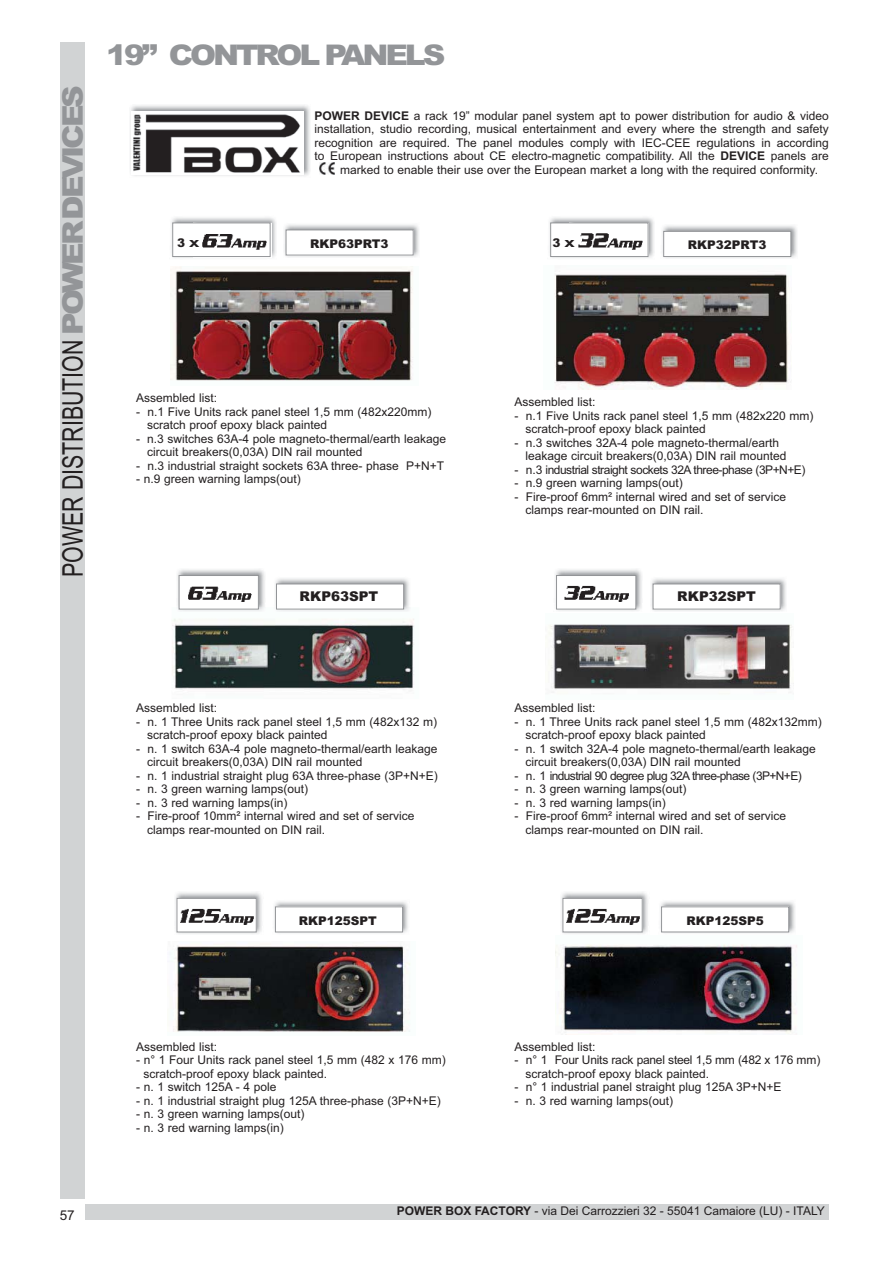
<style>
.page{position:relative;width:893px;height:1263px;background:#fff}
.page>*{position:absolute;margin:0;border:0;box-sizing:border-box;transform-origin:0 0}
.t1{font:28.5px "Arial";color:#231f20;scale:.75 1}
.t2{font:900 28.5px "Arial";letter-spacing:-.1em;color:#939598;scale:1.1 1}
.t3{font:900 13.5px "Arial";color:#231f20}
.t4{font:13.5px "Arial";color:#231f20}
.t5{font:12px/13.5px "Arial";color:#231f20}
.t6{font:12px "Arial";letter-spacing:-.04em;color:#231f20}
.t7{font:12px "Arial";letter-spacing:-.05em;color:#231f20}
.t8{font:900 12px "Arial";color:#231f20}
.s1{font-weight:900;color:#939598}
.s2{font-weight:700}
.s3{font-weight:700;font-size:13.5px}
</style>
<div class="page">
<div style="left:60px;top:42px;width:25px;height:1157px;background:#d1d3d4"></div>
<div style="left:85px;top:1204px;width:744px;height:16px;background:#d1d3d4"></div>
<img style="left:662px;top:225px;width:135px;height:33px">
<div style="left:664px;top:231px;width:127px;height:26px;background:#fff"></div>
<div style="left:663px;top:231px;width:128px;height:26px;border:1px solid #939598"></div>
<img style="left:554px;top:274px;width:236px;height:115px">
<img style="left:173px;top:945px;width:237px;height:87px">
<img style="left:172px;top:619px;width:242px;height:71px">
<img style="left:549px;top:624px;width:243px;height:69px">
<img style="left:555px;top:944px;width:242px;height:90px">
<img style="left:320px;top:163px;width:14px;height:12px">
<img style="left:171px;top:266px;width:242px;height:115px">
<img style="left:549px;top:217px;width:105px;height:41px">
<div style="left:551px;top:223px;width:97px;height:34px;background:#fff"></div>
<img style="left:578px;top:233px;width:65px;height:17px">
<div style="left:550px;top:223px;width:98px;height:34px;border:1px solid #939598"></div>
<img style="left:171px;top:217px;width:105px;height:41px">
<div style="left:173px;top:223px;width:97px;height:34px;background:#fff"></div>
<img style="left:202px;top:223px;width:69px;height:34px">
<div style="left:173px;top:223px;width:97px;height:34px;border:1px solid #939598"></div>
<img style="left:177px;top:569px;width:88px;height:42px">
<img style="left:181px;top:577px;width:76px;height:30px">
<div style="left:179px;top:575px;width:80px;height:34px;border:1px solid #939598"></div>
<img style="left:555px;top:569px;width:87px;height:42px">
<img style="left:558px;top:577px;width:76px;height:30px">
<div style="left:556px;top:575px;width:80px;height:34px;border:1px solid #939598"></div>
<img style="left:175px;top:892px;width:87px;height:42px">
<img style="left:179px;top:900px;width:75px;height:30px">
<div style="left:177px;top:898px;width:79px;height:34px;border:1px solid #939598"></div>
<img style="left:561px;top:892px;width:87px;height:42px">
<img style="left:565px;top:900px;width:75px;height:30px">
<div style="left:563px;top:898px;width:79px;height:34px;border:1px solid #939598"></div>
<img style="left:130px;top:105px;width:180px;height:71px">
<img style="left:132px;top:111px;width:172px;height:64px">
<img style="left:651px;top:578px;width:135px;height:33px">
<div style="left:653px;top:584px;width:127px;height:25px;background:#fff"></div>
<div style="left:653px;top:584px;width:127px;height:25px;border:1px solid #939598"></div>
<img style="left:275px;top:578px;width:135px;height:34px">
<div style="left:276px;top:584px;width:128px;height:25px;background:#fff"></div>
<div style="left:276px;top:584px;width:128px;height:25px;border:1px solid #939598"></div>
<img style="left:660px;top:901px;width:135px;height:32px">
<div style="left:661px;top:907px;width:128px;height:25px;background:#fff"></div>
<div style="left:661px;top:907px;width:128px;height:25px;border:1px solid #939598"></div>
<img style="left:274px;top:901px;width:134px;height:32px">
<div style="left:275px;top:907px;width:128px;height:25px;background:#fff"></div>
<div style="left:275px;top:907px;width:128px;height:25px;border:1px solid #939598"></div>
<img style="left:284px;top:224px;width:135px;height:33px">
<div style="left:286px;top:230px;width:127px;height:25px;background:#fff"></div>
<h1 class="t1" style="left:62px;top:577px;width:657px;rotate:-90deg">POWER DISTRIBUTION <span class="s1">POWER DEVICES</span></h1>
<h1 class="t2" style="left:106px;top:45px;width:310px">19” CONTROL PANELS</h1>
<p class="t5" style="left:315px;top:110px;width:516px"><span class="s2">POWER DEVICE</span> a rack 19” modular panel system apt to power distribution for audio &amp; video</p>
<p class="t5" style="left:315px;top:124px;width:516px">installation, studio recording, musical entertainment and every where the strength and safety</p>
<p class="t5" style="left:315px;top:137px;width:516px">recognition are required. The panel modules comply with IEC-CEE regulations in according</p>
<p class="t5" style="left:315px;top:151px;width:516px">to European instructions about CE electro-magnetic compatibility. All the <span class="s2">DEVICE</span> panels are</p>
<p class="t5" style="left:340px;top:164px;width:479px">marked to enable their use over the European market a long with the required conformity.</p>
<p class="t8" style="left:177px;top:238px;width:24px">3 <span class="s3">x</span></p>
<p class="t8" style="left:310px;top:239px;width:80px">RKP63PRT3</p>
<p class="t8" style="left:553px;top:238px;width:24px">3 <span class="s3">x</span></p>
<p class="t8" style="left:688px;top:241px;width:80px">RKP32PRT3</p>
<p class="t5" style="left:136px;top:392px;width:82px">Assembled list:</p>
<p class="t5" style="left:147px;top:406px;width:286px;text-indent:-11px">- n.1 Five Units rack panel steel 1,5 mm (482x220mm) scratch proof epoxy black painted</p>
<p class="t5" style="left:147px;top:433px;width:301px;text-indent:-11px">- n.3 switches 63A-4 pole magneto-thermal/earth leakage circuit breakers(0,03A) DIN rail mounted</p>
<p class="t5" style="left:136px;top:460px;width:310px">- n.3 industrial straight sockets 63A three- phase P+N+T</p>
<p class="t5" style="left:136px;top:473px;width:166px">- n.9 green warning lamps(out)</p>
<p class="t5" style="left:514px;top:397px;width:82px">Assembled list:</p>
<p class="t5" style="left:525px;top:410px;width:289px;text-indent:-11px">- n.1 Five Units rack panel steel 1,5 mm (482x220 mm) scratch-proof epoxy black painted</p>
<p class="t5" style="left:525px;top:437px;width:262px;text-indent:-11px">- n.3 switches 32A-4 pole magneto-thermal/earth leakage circuit breakers(0,03A) DIN rail mounted</p>
<p class="t6" style="left:514px;top:465px;width:293px">- n.3 industrial straight sockets 32A three-phase (3P+N+E)</p>
<p class="t5" style="left:514px;top:478px;width:170px">- n.9 green warning lamps(out)</p>
<p class="t5" style="left:525px;top:491px;width:262px;text-indent:-11px">- Fire-proof 6mm² internal wired and set of service clamps rear-mounted on DIN rail.</p>
<p class="t3" style="left:300px;top:592px;width:80px">RKP63SPT</p>
<p class="t3" style="left:677px;top:592px;width:80px">RKP32SPT</p>
<p class="t5" style="left:136px;top:702px;width:82px">Assembled list:</p>
<p class="t5" style="left:147px;top:716px;width:292px;text-indent:-11px">- n. 1 Three Units rack panel steel 1,5 mm (482x132 m) scratch-proof epoxy black painted</p>
<p class="t5" style="left:147px;top:743px;width:292px;text-indent:-11px">- n. 1 switch 63A-4 pole magneto-thermal/earth leakage circuit breakers(0,03A) DIN rail mounted</p>
<p class="t5" style="left:136px;top:770px;width:303px">- n. 1 industrial straight plug 63A three-phase (3P+N+E)</p>
<p class="t5" style="left:136px;top:783px;width:174px">- n. 3 green warning lamps(out)</p>
<p class="t5" style="left:136px;top:797px;width:153px">- n. 3 red warning lamps(in)</p>
<p class="t5" style="left:147px;top:810px;width:269px;text-indent:-11px">- Fire-proof 10mm² internal wired and set of service clamps rear-mounted on DIN rail.</p>
<p class="t5" style="left:514px;top:702px;width:82px">Assembled list:</p>
<p class="t5" style="left:525px;top:716px;width:298px;text-indent:-11px">- n. 1 Three Units rack panel steel 1,5 mm (482x132mm) scratch-proof epoxy black painted</p>
<p class="t5" style="left:525px;top:743px;width:292px;text-indent:-11px">- n. 1 switch 32A-4 pole magneto-thermal/earth leakage circuit breakers(0,03A) DIN rail mounted</p>
<p class="t7" style="left:514px;top:771px;width:289px">- n. 1 industrial 90 degree plug 32A three-phase (3P+N+E)</p>
<p class="t5" style="left:514px;top:783px;width:174px">- n. 3 green warning lamps(out)</p>
<p class="t5" style="left:514px;top:797px;width:153px">- n. 3 red warning lamps(in)</p>
<p class="t5" style="left:525px;top:810px;width:262px;text-indent:-11px">- Fire-proof 6mm² internal wired and set of service clamps rear-mounted on DIN rail.</p>
<p class="t8" style="left:299px;top:916px;width:79px">RKP125SPT</p>
<p class="t8" style="left:686px;top:916px;width:79px">RKP125SP5</p>
<p class="t5" style="left:136px;top:1041px;width:82px">Assembled list:</p>
<p class="t5" style="left:143px;top:1055px;width:304px;text-indent:-7px">- n° 1 Four Units rack panel steel 1,5 mm (482 x 176 mm) scratch-proof epoxy black painted.</p>
<p class="t5" style="left:136px;top:1082px;width:142px">- n. 1 switch 125A - 4 pole</p>
<p class="t5" style="left:136px;top:1095px;width:306px">- n. 1 industrial straight plug 125A three-phase (3P+N+E)</p>
<p class="t5" style="left:136px;top:1109px;width:170px">- n. 3 green warning lamps(out)</p>
<p class="t5" style="left:136px;top:1122px;width:149px">- n. 3 red warning lamps(in)</p>
<p class="t5" style="left:514px;top:1041px;width:82px">Assembled list:</p>
<p class="t5" style="left:525px;top:1055px;width:297px;text-indent:-11px">- n° 1 Four Units rack panel steel 1,5 mm (482 x 176 mm) scratch-proof epoxy black painted.</p>
<p class="t5" style="left:514px;top:1082px;width:269px">- n° 1 industrial panel straight plug 125A 3P+N+E</p>
<p class="t5" style="left:514px;top:1095px;width:160px">- n. 3 red warning lamps(out)</p>
<p class="t4" style="left:60px;top:1210px;width:17px">57</p>
<p class="t5" style="left:397px;top:1205px;width:430px"><span class="s2">POWER BOX FACTORY</span> - via Dei Carrozzieri 32 - 55041 Camaiore (LU) - ITALY</p>
</div>
